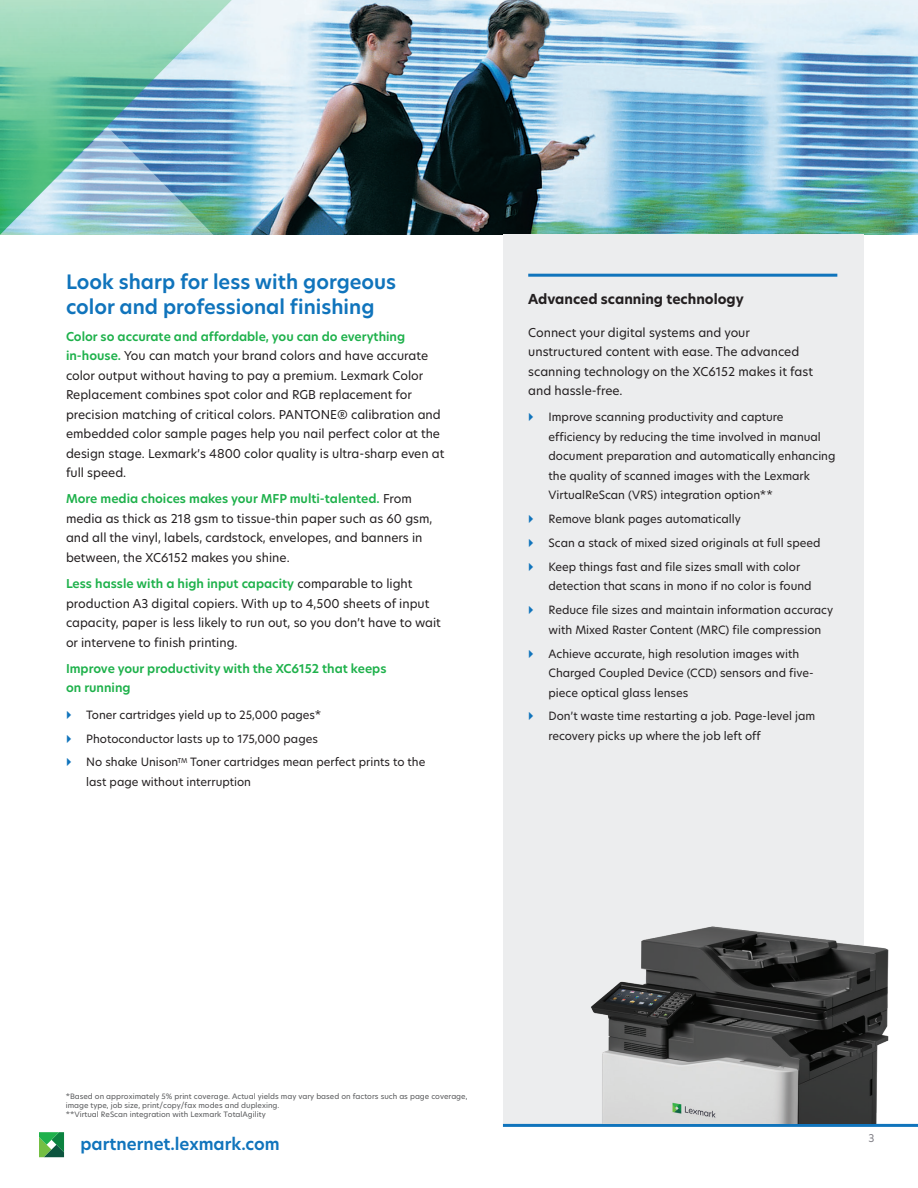
<style>
.page{position:relative;width:918px;height:1188px;background:#fff}
.page>*{position:absolute;margin:0;border:0;box-sizing:border-box;transform-origin:0 0}
.Header_Style_-_Level{font:600 19.5px/25.5px "TP Hero";color:#1074bc}
.URL_Style{font:600 16.5px "TP Hero";color:#1074bc}
.Callout_Paragraph_St{font:700 13.5px "TP Hero";color:#231f20}
.Body_Copy{font:12px/19.5px "TP Hero";color:#231f20}
.Body_Copy-2{font:600 12px/19.5px "TP Hero";color:#1eb14b}
.t1{font:11.25px/19.5px "TP Hero";color:#231f20}
.t2{font:10.5px "TP Hero";color:#7f7e85}
.Footnotes{font:7.2px/9px "TP Hero";color:#57585a}
.s1{font-weight:600;color:#1eb14b}
</style>
<div class="page">
<img style="left:245px;top:0;width:673px;height:235px">
<div style="left:503px;top:235px;width:360px;height:889px;background:#ecedee"></div>
<svg style="left:39px;top:1132px;width:25px;height:25px"></svg>
<svg style="left:0;top:0;width:245px;height:235px;background:#8bc8be"></svg>
<svg style="left:0;top:127px;width:227px;height:108px;background:#7db9bc"></svg>
<hr style="left:528px;top:274px;width:309px;height:3px;background:#1074bc">
<hr style="left:503px;top:1124px;width:415px;height:3px;background:#1074bc">
<img style="left:551px;top:925px;width:367px;height:199px">
<p class="Header_Style_-_Level" style="left:66px;top:269px;width:332px">Look sharp for less with gorgeous color and professional finishing</p>
<p class="Body_Copy" style="left:66px;top:326px;width:380px"><span class="s1">Color so accurate and affordable, you can do everything in-house.</span> You can match your brand colors and have accurate color output without having to pay a premium. Lexmark Color Replacement combines spot color and RGB replacement for precision matching of critical colors. PANTONE® calibration and embedded color sample pages help you nail perfect color at the design stage. Lexmark’s 4800 color quality is ultra-sharp even at full speed.</p>
<p class="Body_Copy" style="left:66px;top:489px;width:368px"><span class="s1">More media choices makes your MFP multi-talented.</span> From media as thick as 218 gsm to tissue-thin paper such as 60 gsm, and all the vinyl, labels, cardstock, envelopes, and banners in between, the XC6152 makes you shine.</p>
<p class="Body_Copy" style="left:66px;top:574px;width:376px"><span class="s1">Less hassle with a high input capacity</span> comparable to light production A3 digital copiers. With up to 4,500 sheets of input capacity, paper is less likely to run out, so you don’t have to wait or intervene to finish printing.</p>
<p class="Body_Copy-2" style="left:66px;top:659px;width:322px">Improve your productivity with the XC6152 that keeps on running</p>
<p class="t1" style="left:86px;top:705px;width:237px">Toner cartridges yield up to 25,000 pages*</p>
<p class="t1" style="left:86px;top:728px;width:233px">Photoconductor lasts up to 175,000 pages</p>
<p class="t1" style="left:86px;top:752px;width:341px">No shake Unison<sup>TM</sup> Toner cartridges mean perfect prints to the last page without interruption</p>
<p class="Callout_Paragraph_St" style="left:528px;top:290px;width:217px">Advanced scanning technology</p>
<p class="Body_Copy" style="left:528px;top:322px;width:286px">Connect your digital systems and your unstructured content with ease. The advanced scanning technology on the XC6152 makes it fast and hassle‑free.</p>
<p class="t1" style="left:549px;top:407px;width:289px">Improve scanning productivity and capture efficiency by reducing the time involved in manual document preparation and automatically enhancing the quality of scanned images with the Lexmark VirtualReScan (VRS) integration option**</p>
<p class="t1" style="left:549px;top:509px;width:194px">Remove blank pages automatically</p>
<p class="t1" style="left:549px;top:533px;width:274px">Scan a stack of mixed sized originals at full speed</p>
<p class="t1" style="left:549px;top:557px;width:265px">Keep things fast and file sizes small with color detection that scans in mono if no color is found</p>
<p class="t1" style="left:549px;top:600px;width:286px">Reduce file sizes and maintain information accuracy with Mixed Raster Content (MRC) file compression</p>
<p class="t1" style="left:549px;top:643px;width:267px">Achieve accurate, high resolution images with<br>Charged Coupled Device (CCD) sensors and five&shy;piece optical glass lenses</p>
<p class="t1" style="left:549px;top:706px;width:268px">Don’t waste time restarting a job. Page-level jam recovery picks up where the job left off</p>
<p class="Footnotes" style="left:66px;top:1092px;width:403px">*Based on approximately 5% print coverage. Actual yields may vary based on factors such as page coverage, image type, job size, print/copy/fax modes and duplexing.</p>
<p class="Footnotes" style="left:66px;top:1110px;width:202px">**Virtual ReScan integration with Lexmark TotalAgility</p>
<p class="URL_Style" style="left:80px;top:1132px;width:201px">partnernet.lexmark.com</p>
<p class="t2" style="left:869px;top:1131px;width:8px">3</p>
</div>
